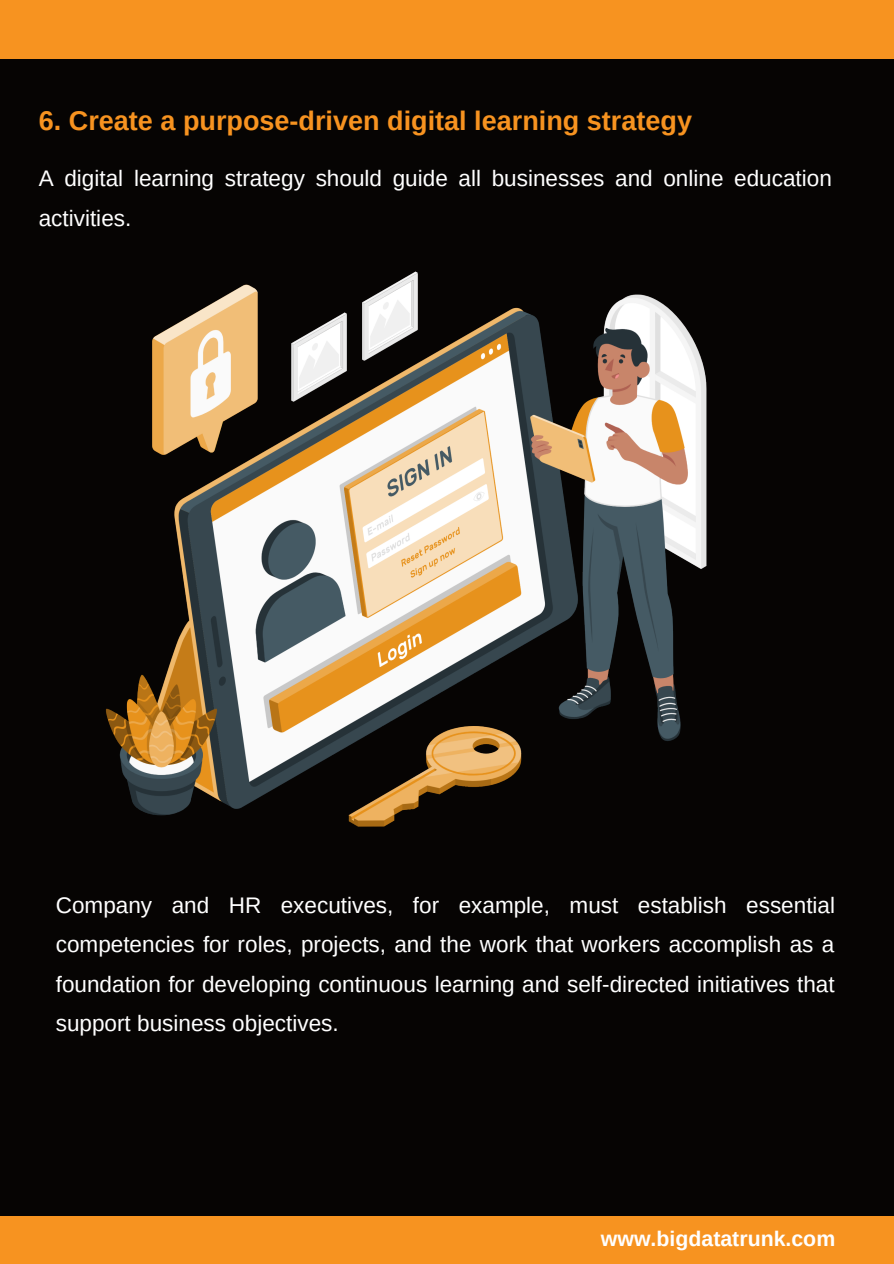
<style>
.page{position:relative;width:894px;height:1264px;background:#fff}
.page>*{position:absolute;margin:0;border:0;box-sizing:border-box;transform-origin:0 0}
.t1{font:700 27px "Arimo";color:#f79320}
.t2{font:22.5px/39.5px "Arimo";color:#fff}
.t3{font:700 21.3px "Arimo";color:#fff}
</style>
<div class="page">
<div style="left:0;top:0;width:893px;height:1263px;background:#060403"></div>
<div style="left:0;top:1216px;width:893px;height:47px;background:#f79320"></div>
<div style="left:0;top:0;width:893px;height:58px;background:#f79320"></div>
<img style="left:106px;top:271px;width:601px;height:556px">
<p class="t1" style="left:39px;top:105px;width:654px">6. Create a purpose-driven digital learning strategy</p>
<p class="t2" style="left:39px;top:158px;width:794px;line-height:40.5px">A digital learning strategy should guide all businesses and online education activities.</p>
<p class="t2" style="left:56px;top:885px;width:780px;text-align:justify">Company and HR executives, for example, must establish essential competencies for roles, projects, and the work that workers accomplish as a foundation for developing continuous learning and self-directed initiatives that support business objectives.</p>
<p class="t3" style="left:600px;top:1226px;width:236px">www.bigdatatrunk.com</p>
</div>
